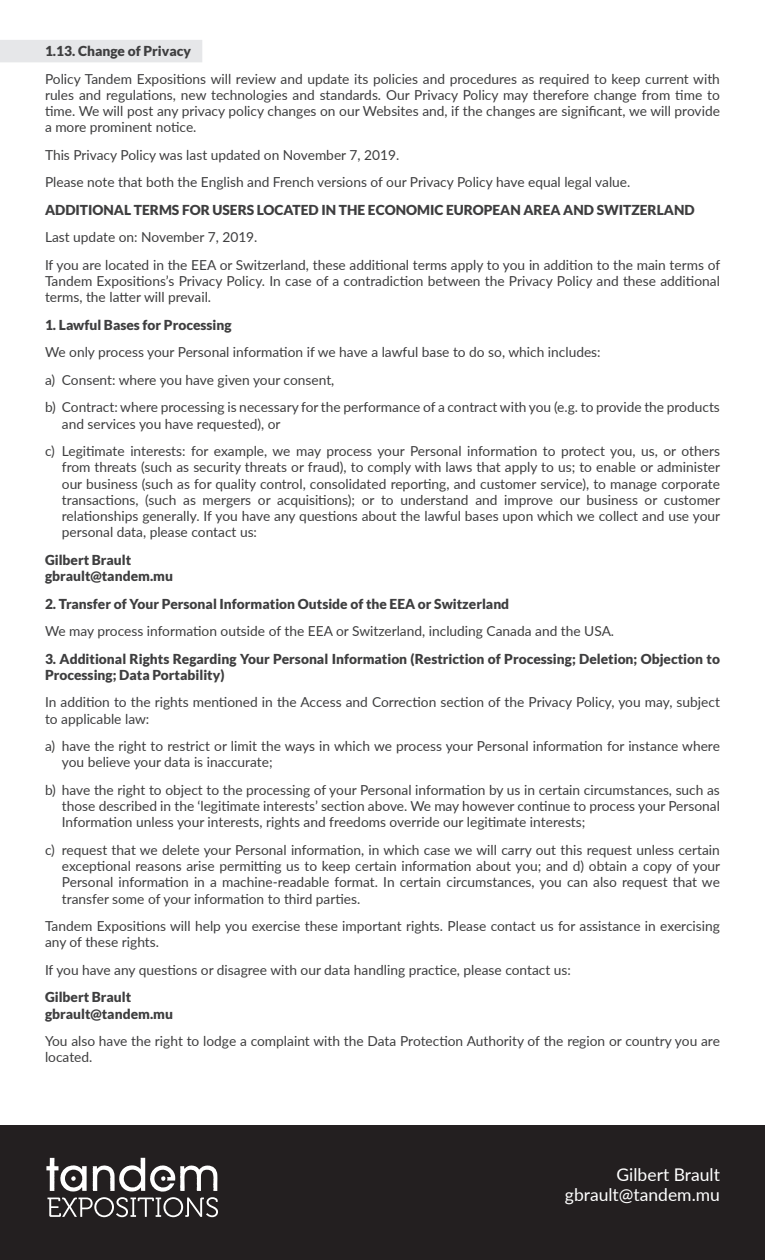
<style>
.page{position:relative;width:765px;height:1260px;background:#fff}
.page>*{position:absolute;margin:0;border:0;box-sizing:border-box;transform-origin:0 0}
.t1{font:17.5px "Lato";color:#fff}
.t2{font:13.75px/16.2px "Lato";color:#3e3e3f;text-align:justify}
.rule{font:900 13.75px/16.2px "Lato";color:#3e3e3f}
</style>
<div class="page">
<div style="left:0;top:40px;width:202px;height:22px;background:#e6e7e9"></div>
<div style="left:0;top:1125px;width:765px;height:135px;background:#231f20"></div>
<svg style="left:46px;top:1158px;width:172px;height:59px"></svg>
<p class="rule" style="left:45px;top:43px;width:148px">1.13. Change of Privacy</p>
<p class="t2" style="left:45px;top:70px;width:676px">Policy Tandem Expositions will review and update its policies and procedures as required to keep current with rules and regulations, new technologies and standards. Our Privacy Policy may therefore change from time to time. We will post any privacy policy changes on our Websites and, if the changes are significant, we will provide a more prominent notice.</p>
<p class="t2" style="left:45px;top:146px;width:356px">This Privacy Policy was last updated on November 7, 2019.</p>
<p class="t2" style="left:45px;top:174px;width:587px">Please note that both the English and French versions of our Privacy Policy have equal legal value.</p>
<p class="rule" style="left:45px;top:201px;width:651px">ADDITIONAL TERMS FOR USERS LOCATED IN THE ECONOMIC EUROPEAN AREA AND SWITZERLAND</p>
<p class="t2" style="left:45px;top:229px;width:214px">Last update on: November 7, 2019.</p>
<p class="t2" style="left:45px;top:256px;width:677px">If you are located in the EEA or Switzerland, these additional terms apply to you in addition to the main terms of Tandem Expositions’s Privacy Policy. In case of a contradiction between the Privacy Policy and these additional terms, the latter will prevail.</p>
<p class="rule" style="left:45px;top:316px;width:188px">1. Lawful Bases for Processing</p>
<p class="t2" style="left:45px;top:344px;width:557px">We only process your Personal information if we have a lawful base to do so, which includes:</p>
<p class="t2" style="left:45px;top:371px;width:291px">a) Consent: where you have given your consent,</p>
<p class="t2" style="left:62px;top:399px;width:660px;text-indent:-17px">b) Contract: where processing is necessary for the performance of a contract with you (e.g. to provide the products and services you have requested), or</p>
<p class="t2" style="left:62px;top:442px;width:660px;text-indent:-17px">c) Legitimate interests: for example, we may process your Personal information to protect you, us, or others from threats (such as security threats or fraud), to comply with laws that apply to us; to enable or administer our business (such as for quality control, consolidated reporting, and customer service), to manage corporate transactions, (such as mergers or acquisitions); or to understand and improve our business or customer relationships generally. If you have any questions about the lawful bases upon which we collect and use your personal data, please contact us:</p>
<p class="rule" style="left:45px;top:551px;width:130px">Gilbert Brault gbrault@tandem.mu</p>
<p class="rule" style="left:45px;top:595px;width:466px">2. Transfer of Your Personal Information Outside of the EEA or Switzerland</p>
<p class="t2" style="left:45px;top:622px;width:571px">We may process information outside of the EEA or Switzerland, including Canada and the USA.</p>
<p class="rule" style="left:45px;top:650px;width:677px">3. Additional Rights Regarding Your Personal Information (Restriction of Processing; Deletion; Objection to<br>Processing; Data Portability)</p>
<p class="t2" style="left:45px;top:694px;width:676px">In addition to the rights mentioned in the Access and Correction section of the Privacy Policy, you may, subject to applicable law:</p>
<p class="t2" style="left:62px;top:737px;width:660px;text-indent:-17px">a) have the right to restrict or limit the ways in which we process your Personal information for instance where you believe your data is inaccurate;</p>
<p class="t2" style="left:62px;top:781px;width:660px;text-indent:-17px">b) have the right to object to the processing of your Personal information by us in certain circumstances, such as those described in the ‘legitimate interests’ section above. We may however continue to process your Personal Information unless your interests, rights and freedoms override our legitimate interests;</p>
<p class="t2" style="left:62px;top:841px;width:660px;text-indent:-17px">c) request that we delete your Personal information, in which case we will carry out this request unless certain exceptional reasons arise permitting us to keep certain information about you; and d) obtain a copy of your Personal information in a machine-readable format. In certain circumstances, you can also request that we transfer some of your information to third parties.</p>
<p class="t2" style="left:45px;top:917px;width:676px">Tandem Expositions will help you exercise these important rights. Please contact us for assistance in exercising any of these rights.</p>
<p class="t2" style="left:45px;top:961px;width:527px">If you have any questions or disagree with our data handling practice, please contact us:</p>
<p class="rule" style="left:45px;top:989px;width:130px">Gilbert Brault gbrault@tandem.mu</p>
<p class="t2" style="left:45px;top:1032px;width:676px">You also have the right to lodge a complaint with the Data Protection Authority of the region or country you are located.</p>
<p class="t1" style="left:617px;top:1162px;width:105px">Gilbert Brault</p>
<p class="t1" style="left:565px;top:1182px;width:157px">gbrault@tandem.mu</p>
</div>
